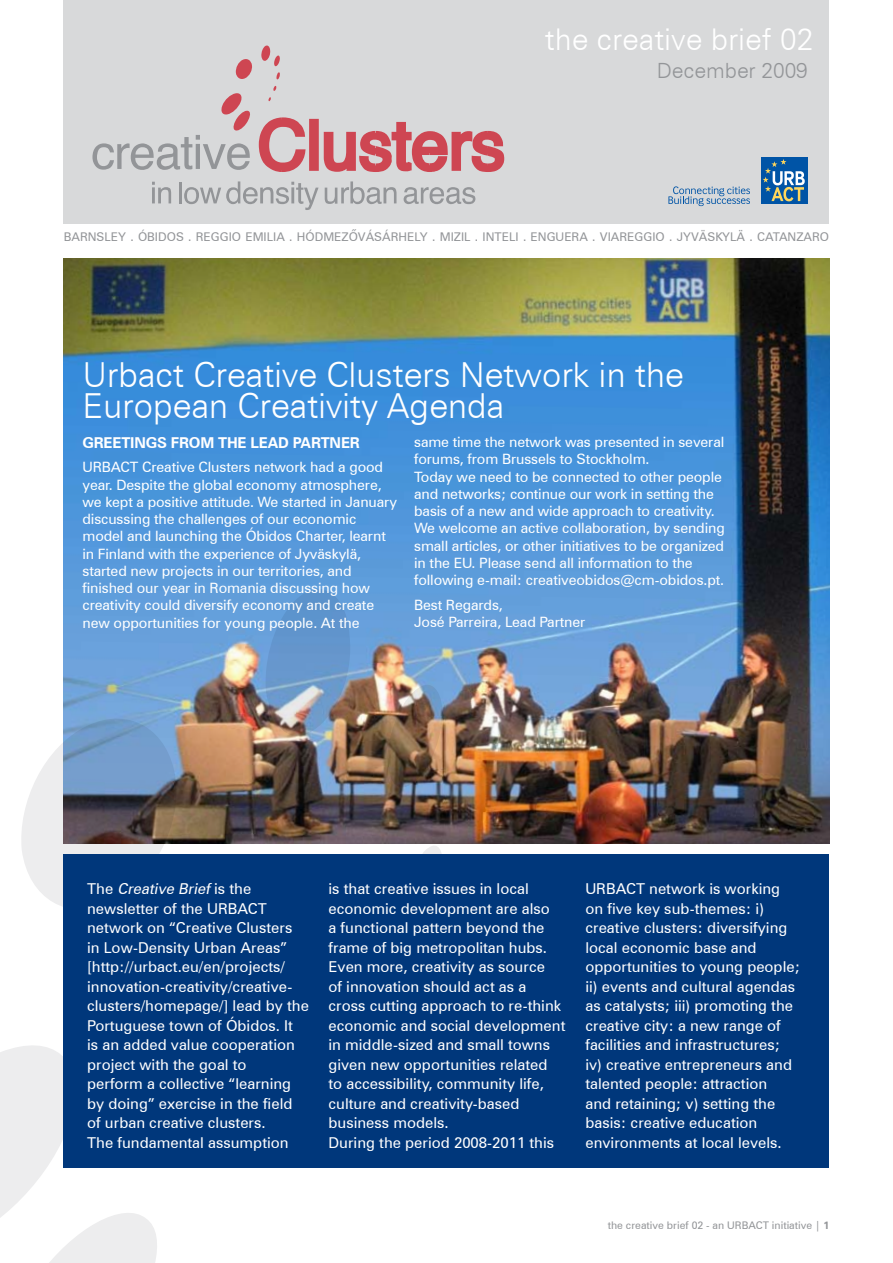
<style>
.page{position:relative;width:893px;height:1263px;background:#fff}
.page>*{position:absolute;margin:0;border:0;box-sizing:border-box;transform-origin:0 0}
.t1{font:300 34.5px/31.5px "Zurich BT";letter-spacing:-.01em;color:#fff}
.t2{font:300 30px "Zurich BT";color:#fff}
.t3{font:300 21px "Zurich BT";color:#939598}
.t4{font:15px/19.5px "Zurich BT";color:#fff}
.t5{font:700 15px "Zurich BT";letter-spacing:-.01em;color:#fff}
.t6{font:14.25px/17.2px "Zurich BT";letter-spacing:-.01em;color:#fff}
.t7{font:12px "Zurich BT";color:#939598}
.t8{font:10.5px "Zurich BT";color:#939598}
.s1{font-style:italic}
.s2{font-weight:700}
</style>
<div class="page">
<img style="left:64px;top:259px;width:765px;height:584px">
<svg style="left:0;top:1038px;width:157px;height:225px"></svg>
<img style="left:264px;top:587px;width:90px;height:159px">
<svg style="left:21px;top:705px;width:161px;height:217px"></svg>
<img style="left:386px;top:678px;width:58px;height:115px">
<svg style="left:408px;top:841px;width:36px;height:13px"></svg>
<div style="left:64px;top:0;width:765px;height:223px;background:#d8d9da"></div>
<svg style="left:152px;top:182px;width:19px;height:21px"></svg>
<hr style="left:179px;top:182px;width:3px;height:21px;background:#939598">
<svg style="left:184px;top:181px;width:135px;height:29px"></svg>
<svg style="left:325px;top:181px;width:71px;height:23px"></svg>
<svg style="left:404px;top:187px;width:71px;height:17px"></svg>
<svg style="left:259px;top:117px;width:245px;height:55px"></svg>
<svg style="left:92px;top:93px;width:158px;height:77px"></svg>
<svg style="left:235px;top:59px;width:17px;height:20px"></svg>
<svg style="left:273px;top:86px;width:3px;height:5px"></svg>
<svg style="left:261px;top:45px;width:19px;height:35px"></svg>
<div style="left:761px;top:157px;width:47px;height:47px;background:#0054a6"></div>
<svg style="left:763px;top:159px;width:42px;height:42px"></svg>
<svg style="left:668px;top:186px;width:82px;height:20px"></svg>
<div style="left:64px;top:854px;width:765px;height:314px;background:#00377b"></div>
<h2 class="t2" style="left:545px;top:22px;width:270px">the creative brief 02</h2>
<h3 class="t3" style="left:657px;top:58px;width:153px">December 2009</h3>
<p class="t7" style="left:64px;top:230px;width:767px">BARNSLEY . ÓBIDOS . REGGIO EMILIA . HÓDMEZO´´VÁSÁRHELY . MIZIL . INTELI . ENGUERA . VIAREGGIO . JYVÄSKYLÄ . CATANZARO</p>
<h1 class="t1" style="left:82px;top:358px;width:603px">Urbact Creative Clusters Network in the<br>European Creativity Agenda</h1>
<p class="t6" style="left:414px;top:433px;width:312px">same time the network was presented in several forums, from Brussels to Stockholm.<br>Today we need to be connected to other people and networks; continue our work in setting the basis of a new and wide approach to creativity.<br>We welcome an active collaboration, by sending small articles, or other initiatives to be organized in the EU. Please send all information to the following e-mail: creativeobidos@cm-obidos.pt.</p>
<p class="t6" style="left:414px;top:596px;width:173px">Best Regards,<br>José Parreira, Lead Partner</p>
<p class="t5" style="left:82px;top:433px;width:279px">GREETINGS FROM THE LEAD PARTNER</p>
<p class="t6" style="left:82px;top:459px;width:316px">URBACT Creative Clusters network had a good year. Despite the global economy atmosphere, we kept a positive attitude. We started in January discussing the challenges of our economic model and launching the Óbidos Charter, learnt in Finland with the experience of Jyväskylä, started new projects in our territories, and finished our year in Romania discussing how creativity could diversify economy and create new opportunities for young people. At the</p>
<p class="t4" style="left:87px;top:879px;width:223px">T h e <span class="s1">Creative Brief</span> i s t h e newsletter of the URBACT network on “Creative Clusters<br>in Low-Density Urban Areas” [http://urbact.eu/en/projects/ innovation-creativity/creative&shy;clusters/homepage/] lead by the<br>Portuguese town of Óbidos. It<br>is an added value cooperation project with the goal to<br>perform a collective “learning by doing” exercise in the field of urban creative clusters.<br>The fundamental assumption</p>
<p class="t4" style="left:328px;top:879px;width:238px">is that creative issues in local economic development are also<br>a functional pattern beyond the frame of big metropolitan hubs.<br>Even more, creativity as source<br>of innovation should act as a cross cutting approach to re-think economic and social development in middle-sized and small towns given new opportunities related<br>to accessibility, community life, culture and creativity-based business models.<br>During the period 2008-2011 this</p>
<p class="t4" style="left:585px;top:879px;width:216px">URBACT network is working on five key sub-themes: i) creative clusters: diversifying local economic base and opportunities to young people; ii) events and cultural agendas as catalysts; iii) promoting the creative city: a new range of facilities and infrastructures; iv) creative entrepreneurs and talented people: attraction<br>and retaining; v) setting the basis: creative education environments at local levels.</p>
<p class="t8" style="left:608px;top:1219px;width:223px">the creative brief 02 - an URBACT initiative | <span class="s2">1</span></p>
</div>
